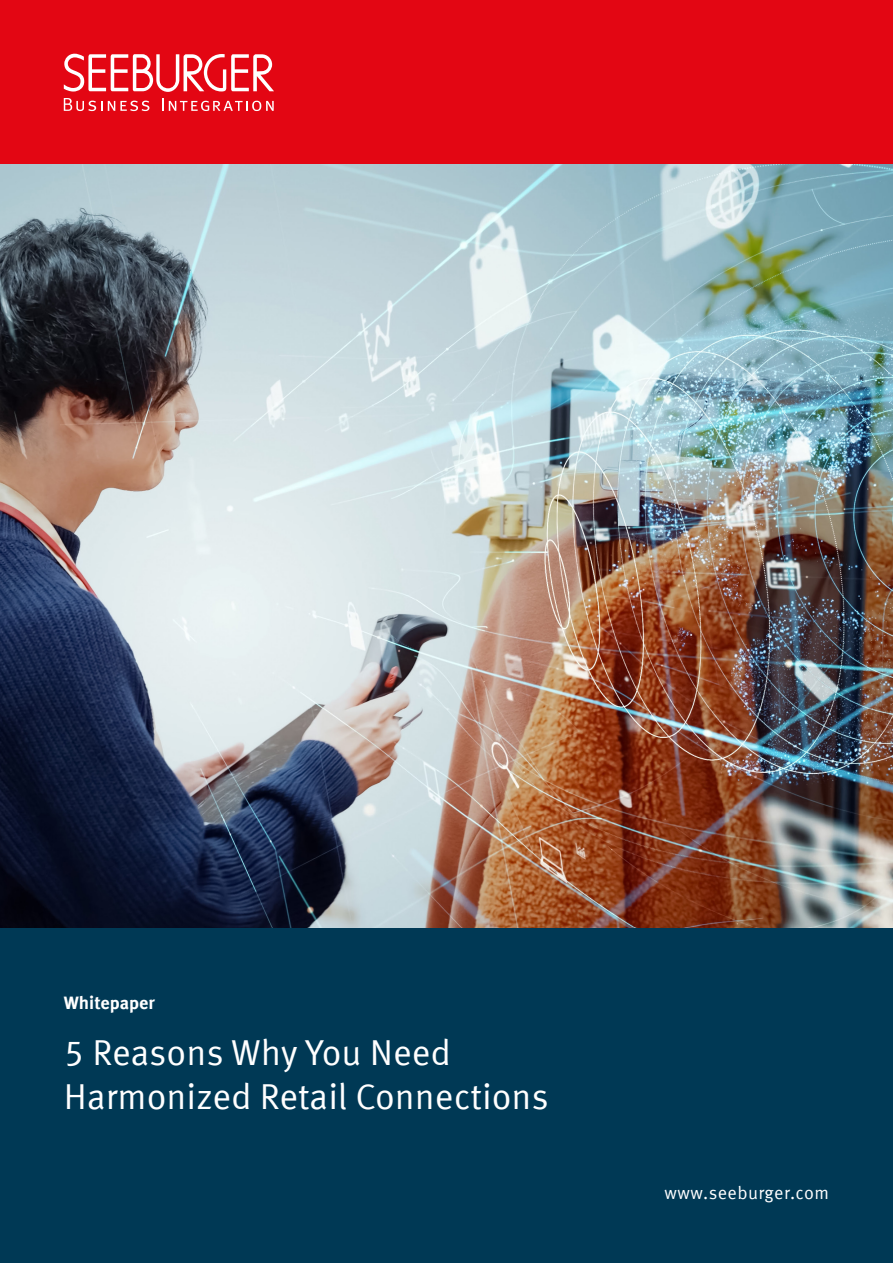
<style>
.page{position:relative;width:893px;height:1263px;background:#fff}
.page>*{position:absolute;margin:0;border:0;box-sizing:border-box;transform-origin:0 0}
.t1{font:36px/43.2px "Meta Offc Pro Norm";color:#fff}
.t2{font:18px "Meta Offc Pro Norm";letter-spacing:.025em;color:#fff}
.t3{font:700 18px "Meta Offc Pro";color:#fff}
</style>
<div class="page">
<div style="left:0;top:0;width:893px;height:165px;background:#e30613"></div>
<svg style="left:64px;top:54px;width:210px;height:38px"></svg>
<svg style="left:163px;top:98px;width:111px;height:13px"></svg>
<svg style="left:64px;top:98px;width:85px;height:13px"></svg>
<div style="left:0;top:927px;width:893px;height:336px;background:#003955"></div>
<img style="left:0;top:165px;width:893px;height:762px">
<p class="t3" style="left:64px;top:989px;width:93px">Whitepaper</p>
<p class="t1" style="left:64px;top:1029px;width:487px">5 Reasons Why You Need<br>Harmonized Retail Connections</p>
<p class="t2" style="left:664px;top:1179px;width:166px">www.seeburger.com</p>
</div>
